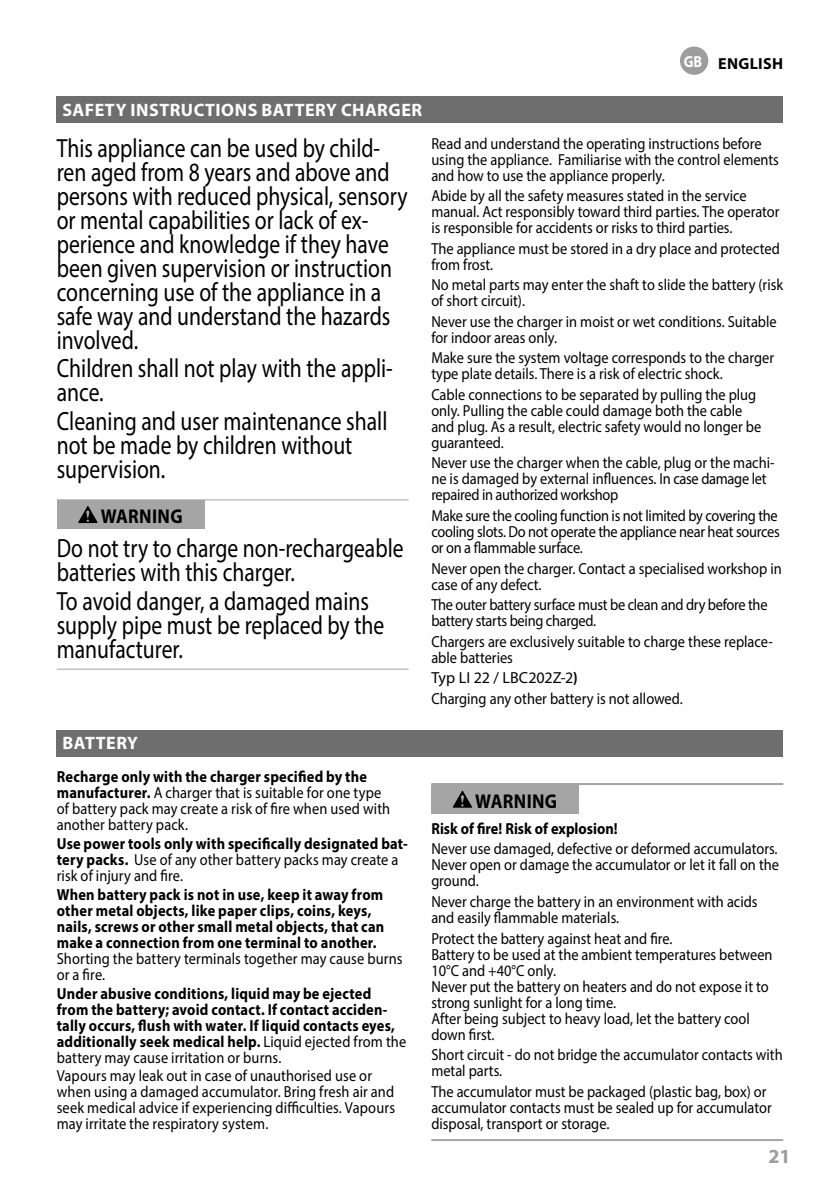
<style>
.page{position:relative;width:840px;height:1191px;background:#fff}
.page>*{position:absolute;margin:0;border:0;box-sizing:border-box;transform-origin:0 0}
.t1{font:26.4px/24px "Myriad Pro";color:#000;scale:.82 1}
.t2{font:700 20px "Myriad Pro";letter-spacing:.02em;color:#000;scale:.9 1}
.t3{font:700 20px "Myriad Pro";color:#9d9d9d}
.t4{font:700 18px "Myriad Pro";letter-spacing:.025em;color:#fff}
.t5{font:16px/16px "Myriad Pro";color:#000;scale:.9 1}
.t6{font:700 16px/16px "Myriad Pro";letter-spacing:.015em;color:#000;scale:.9 1}
.t7{font:16px/16px "Myriad Pro";letter-spacing:-.02em;color:#000;scale:.9 1}
.t8{font:16px/20.6px "Myriad Pro";color:#000}
.t9{font:700 16px "Myriad Pro";letter-spacing:.015em;color:#000}
.s1{color:#fff}
.s2{font-weight:700}
.s3{font-weight:400}
</style>
<div class="page">
<div style="left:57px;top:96px;width:725px;height:27px;background:#6e6e6e"></div>
<hr style="left:57px;top:499px;width:351px;height:1px;background:#a5a5a5">
<hr style="left:57px;top:668px;width:351px;height:1px;background:#a5a5a5">
<div style="left:57px;top:500px;width:147px;height:29px;background:#a5a5a5"></div>
<svg style="left:78px;top:506px;width:20px;height:17px"></svg>
<div style="left:57px;top:730px;width:725px;height:26px;background:#6e6e6e"></div>
<hr style="left:431px;top:1139px;width:351px;height:2px;background:#a5a5a5">
<hr style="left:431px;top:783px;width:351px;height:2px;background:#a5a5a5">
<div style="left:431px;top:785px;width:147px;height:28px;background:#a5a5a5"></div>
<svg style="left:453px;top:790px;width:19px;height:17px"></svg>
<div style="left:680px;top:48px;width:27px;height:26px;background:#9d9d9d;border-radius:50%"></div>
<div style="left:679px;top:47px;width:29px;height:28px;border:2px solid #9d9d9d;border-radius:50%"></div>
<p class="t9" style="left:683px;top:53px;width:101px"><span class="s1">GB</span> ENGLISH</p>
<p class="t4" style="left:63px;top:98px;width:361px">SAFETY INSTRUCTIONS BATTERY CHARGER</p>
<p class="t1" style="left:57px;top:135px;width:429px">This appliance can be used by child&shy;ren aged from 8 years and above and persons with reduced physical, sensory or mental capabilities or lack of ex&shy;perience and knowledge if they have been given supervision or instruction concerning use of the appliance in a safe way and understand the hazards involved.</p>
<h1 class="t1" style="left:57px;top:356px;width:411px">Children shall not play with the appli&shy;ance.</h1>
<h1 class="t1" style="left:57px;top:408px;width:404px">Cleaning and user maintenance shall not be made by children without supervision.</h1>
<p class="t2" style="left:101px;top:503px;width:93px">WARNING</p>
<h1 class="t1" style="left:57px;top:536px;width:424px">Do not try to charge non-rechargeable batteries with this charger.</h1>
<h1 class="t1" style="left:57px;top:588px;width:401px">To avoid danger, a damaged mains supply pipe must be replaced by the manufacturer.</h1>
<p class="t5" style="left:431px;top:135px;width:387px">Read and understand the operating instructions before using the appliance. Familiarise with the control elements and how to use the appliance properly.</p>
<p class="t5" style="left:431px;top:187px;width:388px">Abide by all the safety measures stated in the service manual. Act responsibly toward third parties. The operator is responsible for accidents or risks to third parties.</p>
<p class="t5" style="left:431px;top:240px;width:388px">The appliance must be stored in a dry place and protected from frost.</p>
<p class="t5" style="left:431px;top:277px;width:392px">No metal parts may enter the shaft to slide the battery (risk of short circuit).</p>
<p class="t5" style="left:431px;top:313px;width:385px">Never use the charger in moist or wet conditions. Suitable for indoor areas only.</p>
<p class="t5" style="left:431px;top:350px;width:382px">Make sure the system voltage corresponds to the charger type plate details. There is a risk of electric shock.</p>
<p class="t5" style="left:431px;top:386px;width:368px">Cable connections to be separated by pulling the plug only. Pulling the cable could damage both the cable and plug. As a result, electric safety would no longer be guaranteed.</p>
<p class="t5" style="left:431px;top:455px;width:382px">Never use the charger when the cable, plug or the machi&shy;ne is damaged by external influences. In case damage let repaired in authorized workshop</p>
<p class="t7" style="left:431px;top:507px;width:388px">Make sure the cooling function is not limited by covering the cooling slots. Do not operate the appliance near heat sources or on a flammable surface.</p>
<p class="t5" style="left:431px;top:560px;width:390px">Never open the charger. Contact a specialised workshop in case of any defect.</p>
<p class="t7" style="left:431px;top:596px;width:375px">The outer battery surface must be clean and dry before the battery starts being charged.</p>
<p class="t5" style="left:431px;top:633px;width:381px">Chargers are exclusively suitable to charge these replace&shy;able batteries</p>
<p class="t8" style="left:431px;top:667px;width:253px">Typ LI 22 / LBC202Z-2<span class="s2">)<br></span>Charging any other battery is not allowed.</p>
<p class="t4" style="left:63px;top:731px;width:77px">BATTERY</p>
<p class="t5" style="left:57px;top:768px;width:372px"><span class="s2">Recharge only with the charger specified by the manufacturer.</span> A charger that is suitable for one type of battery pack may create a risk of fire when used with another battery pack.</p>
<p class="t6" style="left:57px;top:835px;width:391px">Use power tools only with specifically designated bat&shy;tery packs. <span class="s3">Use of any other battery packs may create a risk of injury and fire.</span></p>
<p class="t6" style="left:57px;top:885px;width:365px">When battery pack is not in use, keep it away from other metal objects, like paper clips, coins, keys, nails, screws or other small metal objects, that can make a connection from one terminal to another.</p>
<p class="t5" style="left:57px;top:950px;width:385px">Shorting the battery terminals together may cause burns or a fire.</p>
<p class="t6" style="left:57px;top:984px;width:389px">Under abusive conditions, liquid may be ejected from the battery; avoid contact. If contact acciden&shy;tally occurs, flush with water. If liquid contacts eyes, additionally seek medical help. <span class="s3">Liquid ejected from the battery may cause irritation or burns.</span></p>
<p class="t5" style="left:57px;top:1067px;width:377px">Vapours may leak out in case of unauthorised use or when using a damaged accumulator. Bring fresh air and seek medical advice if experiencing difficulties. Vapours may irritate the respiratory system.</p>
<p class="t2" style="left:475px;top:788px;width:92px">WARNING</p>
<p class="t6" style="left:431px;top:820px;width:208px">Risk of fire! Risk of explosion!</p>
<p class="t5" style="left:431px;top:841px;width:387px;text-align:justify">Never use damaged, defective or deformed accumulators.<br>Never open or damage the accumulator or let it fall on the ground.</p>
<p class="t5" style="left:431px;top:893px;width:364px">Never charge the battery in an environment with acids and easily flammable materials.</p>
<p class="t5" style="left:431px;top:930px;width:380px">Protect the battery against heat and fire.<br>Battery to be used at the ambient temperatures between 10°C and +40°C only.<br>Never put the battery on heaters and do not expose it to strong sunlight for a long time.<br>After being subject to heavy load, let the battery cool down first.</p>
<p class="t5" style="left:431px;top:1046px;width:391px">Short circuit - do not bridge the accumulator contacts with metal parts.</p>
<p class="t5" style="left:431px;top:1083px;width:379px">The accumulator must be packaged (plastic bag, box) or accumulator contacts must be sealed up for accumulator disposal, transport or storage.</p>
<p class="t3" style="left:768px;top:1142px;width:24px">21</p>
</div>
